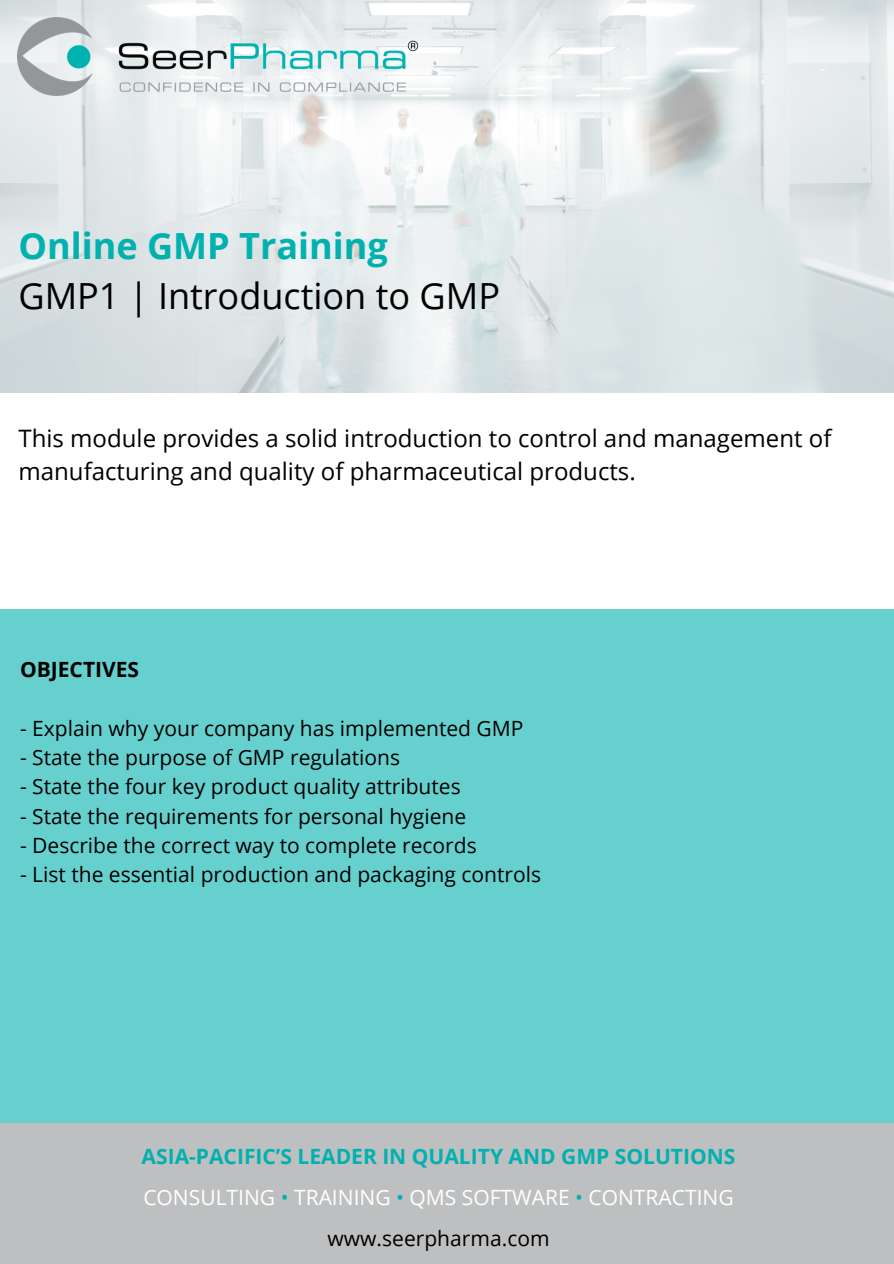
<style>
.page{position:relative;width:894px;height:1264px;background:#fff}
.page>*{position:absolute;margin:0;border:0;box-sizing:border-box;transform-origin:0 0}
.t1{font:36px "Open Sans";color:#000}
.t2{font:700 36px "Open Sans";color:#01b1af}
.t3{font:24px/32.7px "Open Sans";color:#000}
.t4{font:21px "Open Sans";color:#000}
.t5{font:700 21px/40.5px "Open Sans";color:#01b1af;text-align:center}
.t6{font:700 21px "Open Sans";color:#000}
.s1{font-weight:400;color:#fff}
.s2{font-weight:400}
.s3{font-weight:400;color:#000}
</style>
<div class="page">
<div style="left:0;top:609px;width:893px;height:513px;background:#66d0cf"></div>
<div style="left:0;top:1122px;width:893px;height:141px;background:#bebfc0"></div>
<svg style="left:0;top:0;width:893px;height:393px;fill:#e1e8e9"></svg>
<img style="left:18px;top:18px;width:399px;height:78px">
<h1 class="t2" style="left:18px;top:221px;width:371px">Online GMP Training</h1>
<h1 class="t1" style="left:18px;top:270px;width:483px">GMP1 | Introduction to GMP</h1>
<p class="t3" style="left:18px;top:421px;width:814px">This module provides a solid introduction to control and management of manufacturing and quality of pharmaceutical products.</p>
<p class="t6" style="left:20px;top:654px;width:121px">OBJECTIVES</p>
<p class="t4" style="left:20px;top:713px;width:505px">- Explain why your company has implemented GMP</p>
<p class="t4" style="left:20px;top:742px;width:381px">- State the purpose of GMP regulations</p>
<p class="t4" style="left:20px;top:772px;width:442px">- State the four key product quality attributes</p>
<p class="t4" style="left:20px;top:801px;width:447px">- State the requirements for personal hygiene</p>
<p class="t4" style="left:20px;top:830px;width:458px">- Describe the correct way to complete records</p>
<p class="t4" style="left:20px;top:859px;width:522px">- List the essential production and packaging controls</p>
<p class="t5" style="left:142px;top:1135px;width:595px">ASIA-PACIFIC’S LEADER IN QUALITY AND GMP SOLUTIONS<br><span class="s1">CONSULTING</span> <span class="s2">•</span> <span class="s1">TRAINING</span> <span class="s2">•</span> <span class="s1">QMS SOFTWARE</span> <span class="s2">•</span> <span class="s1">CONTRACTING </span><span class="s3">www.seerpharma.com</span></p>
</div>
